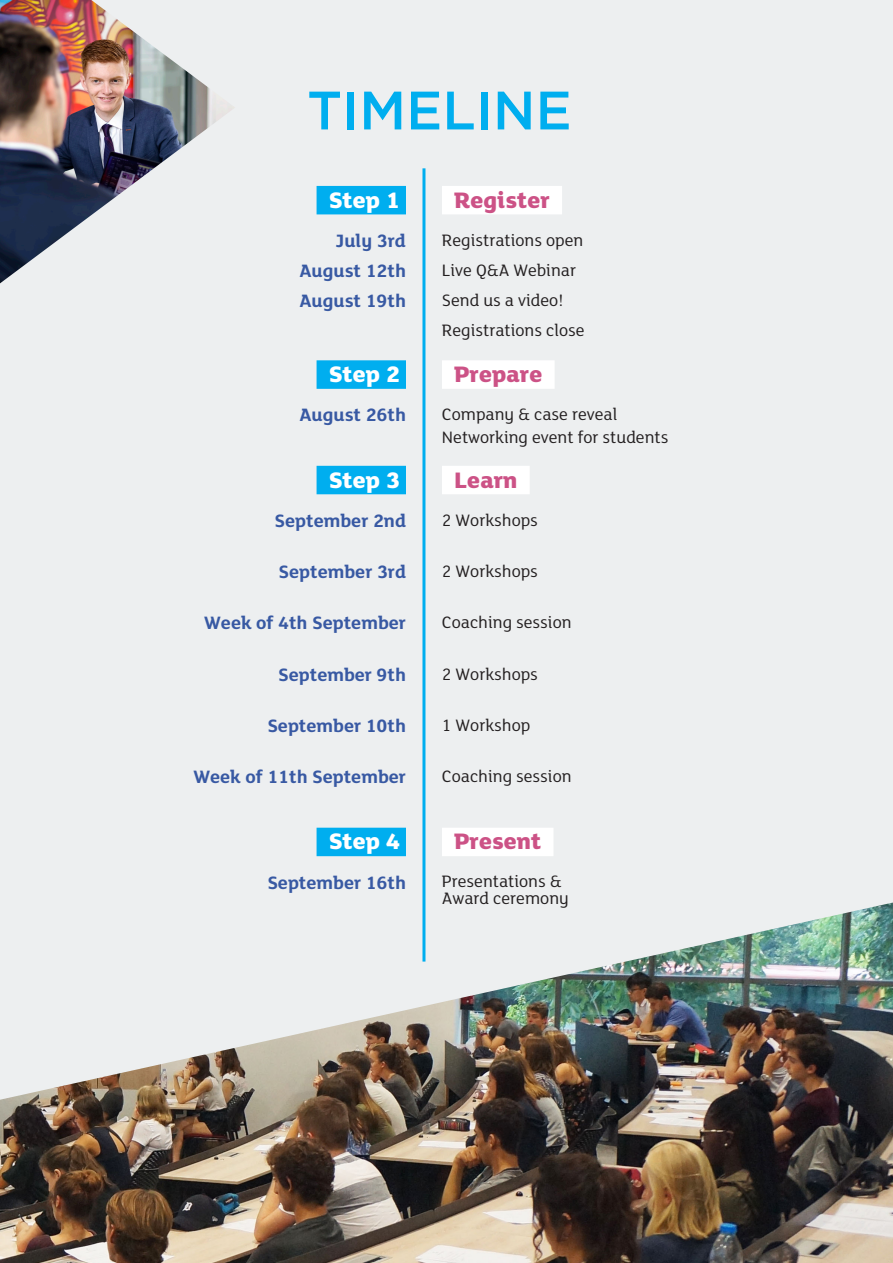
<style>
.page{position:relative;width:893px;height:1263px;background:#edeff0}
.page>*{position:absolute;margin:0;border:0;box-sizing:border-box;transform-origin:0 0}
.Heading_1{font:500 54px "Gotham";color:#00aeef}
.t1{font:24.3px "FS Lola Extra Bold Regular";color:#cc5286}
.t2{font:24.3px "FS Lola Extra Bold Regular";color:#fff}
.Timeline_-_date{font:19.5px "FS Lola Bold Regular";color:#3859a3}
.Timeline_-_event{font:18px/16.8px "FS Lola Regular";color:#231f20}
</style>
<div class="page">
<img style="left:0;top:902px;width:893px;height:361px">
<hr style="left:422px;top:168px;width:3px;height:793px;background:#00aeef">
<img style="left:0;top:0;width:235px;height:283px">
<div style="left:317px;top:186px;width:89px;height:28px;background:#00aeef"></div>
<div style="left:442px;top:186px;width:120px;height:28px;background:#fff"></div>
<div style="left:317px;top:360px;width:89px;height:29px;background:#00aeef"></div>
<div style="left:442px;top:360px;width:113px;height:29px;background:#fff"></div>
<div style="left:317px;top:466px;width:89px;height:28px;background:#00aeef"></div>
<div style="left:442px;top:466px;width:88px;height:28px;background:#fff"></div>
<div style="left:317px;top:828px;width:89px;height:28px;background:#00aeef"></div>
<div style="left:442px;top:828px;width:111px;height:28px;background:#fff"></div>
<p class="Heading_1" style="left:307px;top:80px;width:266px">TIMELINE</p>
<p class="t2" style="left:329px;top:187px;width:73px">Step 1</p>
<p class="t1" style="left:454px;top:187px;width:97px">Register</p>
<p class="Timeline_-_date" style="left:336px;top:230px;width:72px">July 3rd</p>
<p class="Timeline_-_event" style="left:442px;top:232px;width:143px">Registrations open</p>
<p class="Timeline_-_date" style="left:299px;top:260px;width:108px">August 12th</p>
<p class="Timeline_-_event" style="left:442px;top:262px;width:136px">Live Q&amp;A Webinar</p>
<p class="Timeline_-_date" style="left:299px;top:290px;width:108px">August 19th</p>
<p class="Timeline_-_event" style="left:442px;top:292px;width:123px">Send us a video!</p>
<p class="Timeline_-_event" style="left:442px;top:322px;width:144px">Registrations close</p>
<p class="t2" style="left:329px;top:361px;width:73px">Step 2</p>
<p class="t1" style="left:454px;top:361px;width:90px">Prepare</p>
<p class="Timeline_-_date" style="left:299px;top:404px;width:108px">August 26th</p>
<p class="Timeline_-_event" style="left:442px;top:406px;width:177px">Company &amp; case reveal</p>
<p class="Timeline_-_event" style="left:442px;top:429px;width:228px">Networking event for students</p>
<p class="t2" style="left:329px;top:467px;width:73px">Step 3</p>
<p class="t1" style="left:454px;top:467px;width:65px">Learn</p>
<p class="Timeline_-_date" style="left:275px;top:510px;width:133px">September 2nd</p>
<p class="Timeline_-_event" style="left:442px;top:512px;width:97px">2 Workshops</p>
<p class="Timeline_-_date" style="left:279px;top:561px;width:129px">September 3rd</p>
<p class="Timeline_-_event" style="left:442px;top:563px;width:97px">2 Workshops</p>
<p class="Timeline_-_date" style="left:204px;top:612px;width:203px">Week of 4th September</p>
<p class="Timeline_-_event" style="left:442px;top:614px;width:131px">Coaching session</p>
<p class="Timeline_-_date" style="left:278px;top:664px;width:129px">September 9th</p>
<p class="Timeline_-_event" style="left:442px;top:666px;width:97px">2 Workshops</p>
<p class="Timeline_-_date" style="left:267px;top:715px;width:140px">September 10th</p>
<p class="Timeline_-_event" style="left:442px;top:717px;width:90px">1 Workshop</p>
<p class="Timeline_-_date" style="left:194px;top:766px;width:214px">Week of 11th September</p>
<p class="Timeline_-_event" style="left:442px;top:768px;width:131px">Coaching session</p>
<p class="t2" style="left:329px;top:828px;width:73px">Step 4</p>
<p class="t1" style="left:454px;top:828px;width:89px">Present</p>
<p class="Timeline_-_date" style="left:267px;top:872px;width:140px">September 16th</p>
<p class="Timeline_-_event" style="left:442px;top:874px;width:128px">Presentations &amp;<br>Award ceremony</p>
</div>
